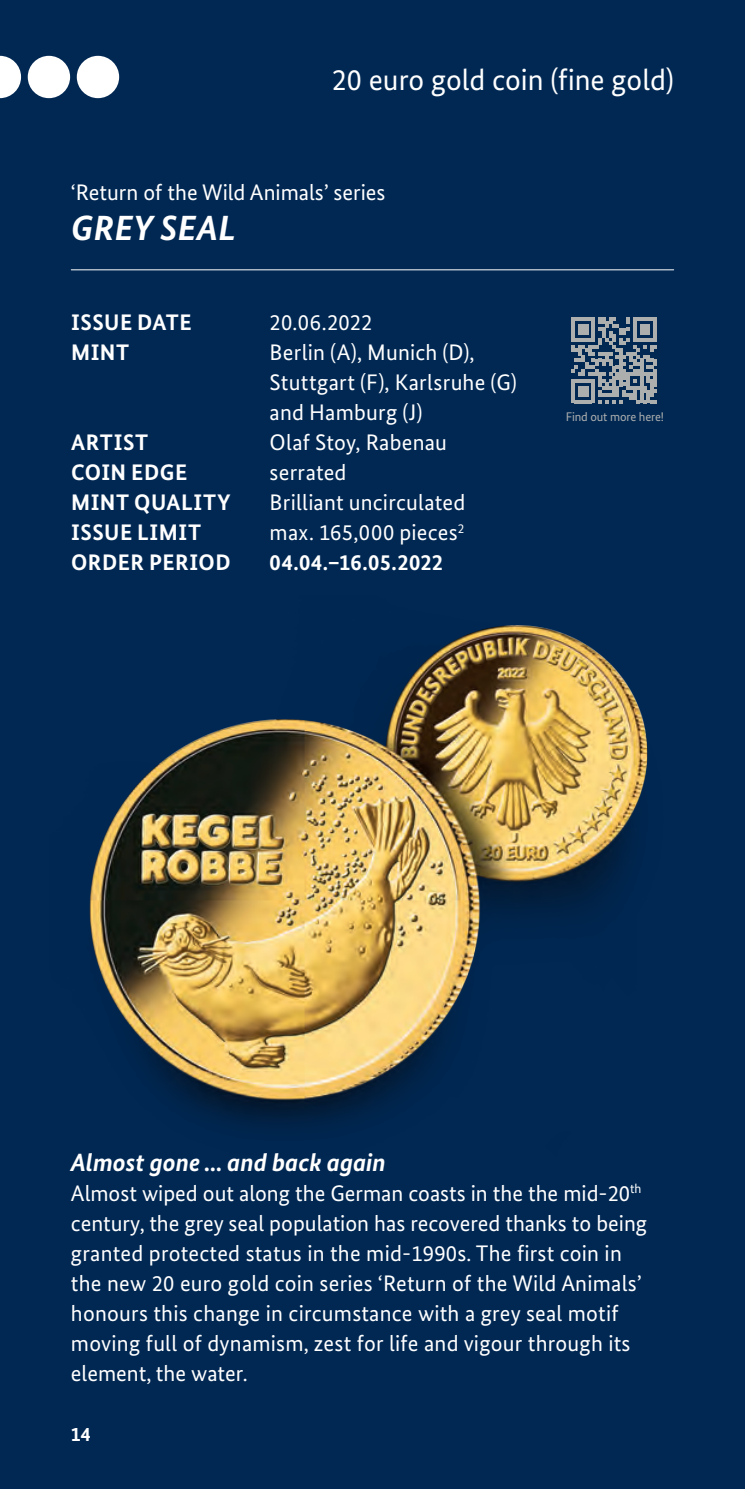
<style>
.page{position:relative;width:745px;height:1489px;background:#fff}
.page>*{position:absolute;margin:0;border:0;box-sizing:border-box;transform-origin:0 0}
.t1{font:italic 700 35px "Bundes Sans";letter-spacing:.01em;color:#fff}
.t2{font:30px "Bundes Sans";color:#fff}
.t3{font:italic 700 25px "Bundes Sans";color:#fff}
.t4{font:22.5px/30px "Bundes Sans";letter-spacing:.01em;color:#fff}
.t5{font:700 22.5px "Bundes Sans";letter-spacing:.025em;color:#fff}
.t6{font:700 20px "Bundes Sans";color:#fff}
.t7{font:12.5px "Bundes Sans";letter-spacing:-.01em;color:#adaeae}
</style>
<div class="page">
<svg style="left:744px;top:718px;width:1px;height:718px"></svg>
<div style="left:0;top:0;width:744px;height:1488px;background:#002853"></div>
<img style="left:89px;top:625px;width:559px;height:502px">
<hr style="left:71px;top:269px;width:602px;height:1px;background:#fff">
<hr style="left:744px;top:38px;width:1px;height:77px;background:#002853">
<div style="left:28px;top:56px;width:42px;height:42px;background:#fff;border-radius:50%"></div>
<svg style="left:0;top:56px;width:21px;height:42px"></svg>
<div style="left:77px;top:56px;width:42px;height:42px;background:#fff;border-radius:50%"></div>
<svg style="left:571px;top:317px;width:85px;height:86px"></svg>
<h2 class="t2" style="left:332px;top:61px;width:343px">20 euro gold coin (fine gold)</h2>
<p class="t4" style="left:71px;top:177px;width:316px">‘Return of the Wild Animals’ series</p>
<h1 class="t1" style="left:71px;top:207px;width:166px">GREY SEAL</h1>
<p class="t5" style="left:71px;top:309px;width:122px">ISSUE DATE</p>
<p class="t4" style="left:269px;top:307px;width:104px">20.06.2022</p>
<p class="t5" style="left:71px;top:339px;width:60px">MINT</p>
<p class="t4" style="left:269px;top:337px;width:248px">Berlin (A), Munich (D),<br>Stuttgart (F), Karlsruhe (G) and Hamburg (J)</p>
<p class="t5" style="left:71px;top:429px;width:79px">ARTIST</p>
<p class="t4" style="left:269px;top:427px;width:179px">Olaf Stoy, Rabenau</p>
<p class="t5" style="left:71px;top:459px;width:118px">COIN EDGE</p>
<p class="t4" style="left:269px;top:457px;width:78px">serrated</p>
<p class="t5" style="left:71px;top:489px;width:161px">MINT QUALITY</p>
<p class="t4" style="left:269px;top:487px;width:197px">Brilliant uncirculated</p>
<p class="t5" style="left:71px;top:519px;width:131px">ISSUE LIMIT</p>
<p class="t4" style="left:269px;top:517px;width:196px">max. 165,000 pieces<sup>2</sup></p>
<p class="t5" style="left:71px;top:549px;width:161px">ORDER PERIOD</p>
<p class="t5" style="left:269px;top:549px;width:175px">04.04.–16.05.2022</p>
<p class="t7" style="left:565px;top:408px;width:100px">Find out more here!</p>
<p class="t3" style="left:71px;top:1146px;width:316px">Almost gone ... and back again</p>
<p class="t4" style="left:71px;top:1177px;width:577px">Almost wiped out along the German coasts in the the mid-20<sup>th </sup>century, the grey seal population has recovered thanks to being granted protected status in the mid-1990s. The first coin in the new 20 euro gold coin series ‘Return of the Wild Animals’ honours this change in circumstance with a grey seal motif moving full of dynamism, zest for life and vigour through its element, the water.</p>
<p class="t6" style="left:71px;top:1421px;width:21px">14</p>
</div>
